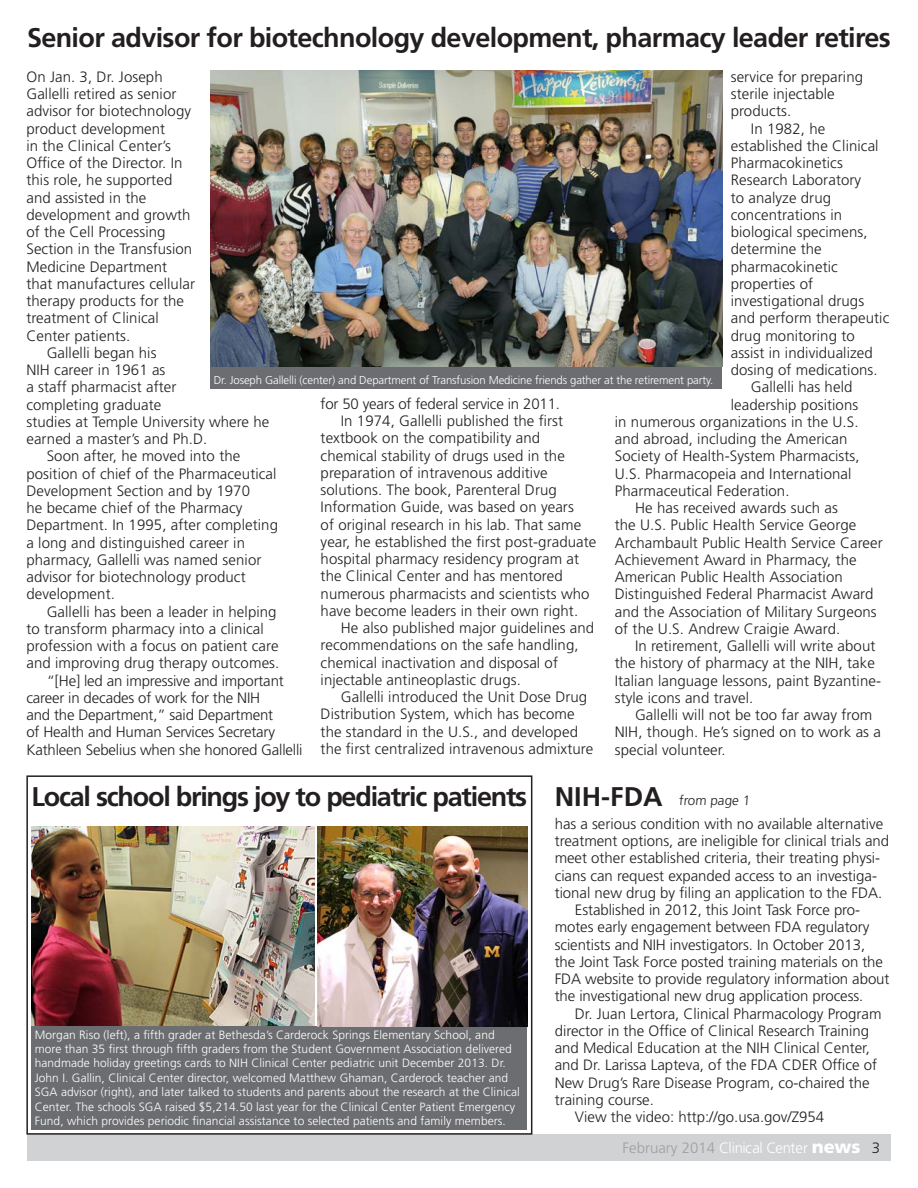
<style>
.page{position:relative;width:918px;height:1188px;background:#fff}
.page>*{position:absolute;margin:0;border:0;box-sizing:border-box;transform-origin:0 0}
.B_Head{font:700 27px "Frutiger LT Std";letter-spacing:-.025em;color:#231f20}
.B_Head-2{font:700 27px "Frutiger LT Std";letter-spacing:-.045em;color:#231f20}
.CC_News_Body{font:300 15px/17.2px "Frutiger LT Std";letter-spacing:.005em;color:#231f20}
.t1{font:300 15px "Frutiger LT Std";color:#fff}
.t2{font:300 13.5px "Frutiger LT Std";color:#231f20}
.t3{font:300 12px/14.4px "Frutiger LT Std";letter-spacing:.005em;color:#fff}
.t4{font:300 11.4px "Frutiger LT Std";letter-spacing:-.01em;color:#fff}
.s1{color:#9d9fa2}
.s2{font-weight:900;font-size:18px}
.s3{color:#231f20}
</style>
<div class="page">
<div style="left:27px;top:1134px;width:864px;height:27px;background:#d1d2d4"></div>
<div style="left:26px;top:775px;width:506px;height:360px;border:2px solid #231f20"></div>
<div style="left:211px;top:367px;width:511px;height:22px;background:#6c6d70"></div>
<img style="left:32px;top:827px;width:283px;height:199px">
<div style="left:32px;top:1026px;width:495px;height:104px;background:#6c6d70"></div>
<img style="left:318px;top:827px;width:209px;height:199px">
<img style="left:211px;top:71px;width:511px;height:296px">
<p class="B_Head" style="left:27px;top:22px;width:865px">Senior advisor for biotechnology development, pharmacy leader retires</p>
<p class="CC_News_Body" style="left:731px;top:68px;width:134px">service for preparing sterile injectable products.</p>
<p class="CC_News_Body" style="left:731px;top:120px;width:160px;text-indent:20px">In 1982, he established the Clinical<br>Pharmacokinetics<br>Research Laboratory<br>to analyze drug concentrations in biological specimens, determine the pharmacokinetic properties of investigational drugs and perform therapeutic drug monitoring to assist in individualized dosing of medications.</p>
<p class="CC_News_Body" style="left:751px;top:379px;width:103px">Gallelli has held</p>
<p class="CC_News_Body" style="left:731px;top:396px;width:129px">leadership positions</p>
<p class="CC_News_Body" style="left:615px;top:413px;width:245px">in numerous organizations in the U.S.</p>
<p class="CC_News_Body" style="left:615px;top:430px;width:234px">and abroad, including the American</p>
<p class="CC_News_Body" style="left:615px;top:448px;width:246px">Society of Health-System Pharmacists,</p>
<p class="CC_News_Body" style="left:615px;top:465px;width:238px">U.S. Pharmacopeia and International</p>
<p class="CC_News_Body" style="left:615px;top:482px;width:176px">Pharmaceutical Federation.</p>
<p class="CC_News_Body" style="left:615px;top:499px;width:269px;text-indent:20px">He has received awards such as<br>the U.S. Public Health Service George Archambault Public Health Service Career Achievement Award in Pharmacy, the American Public Health Association Distinguished Federal Pharmacist Award and the Association of Military Surgeons of the U.S. Andrew Craigie Award.</p>
<p class="CC_News_Body" style="left:615px;top:637px;width:268px;text-indent:20px">In retirement, Gallelli will write about the history of pharmacy at the NIH, take Italian language lessons, paint Byzantine&shy;style icons and travel.</p>
<p class="CC_News_Body" style="left:615px;top:706px;width:268px;text-indent:20px">Gallelli will not be too far away from<br>NIH, though. He’s signed on to work as a special volunteer.</p>
<p class="CC_News_Body" style="left:26px;top:68px;width:170px">On Jan. 3, Dr. Joseph<br>Gallelli retired as senior advisor for biotechnology product development<br>in the Clinical Center’s<br>Office of the Director. In this role, he supported and assisted in the development and growth of the Cell Processing<br>Section in the Transfusion<br>Medicine Department that manufactures cellular therapy products for the treatment of Clinical<br>Center patients.</p>
<p class="CC_News_Body" style="left:26px;top:344px;width:244px;text-indent:20px">Gallelli began his<br>NIH career in 1961 as<br>a staff pharmacist after<br>completing graduate<br>studies at Temple University where he earned a master’s and Ph.D.</p>
<p class="CC_News_Body" style="left:26px;top:448px;width:253px;text-indent:20px">Soon after, he moved into the position of chief of the Pharmaceutical<br>Development Section and by 1970<br>he became chief of the Pharmacy<br>Department. In 1995, after completing a long and distinguished career in pharmacy, Gallelli was named senior advisor for biotechnology product development.</p>
<p class="CC_News_Body" style="left:26px;top:603px;width:254px;text-indent:20px">Gallelli has been a leader in helping to transform pharmacy into a clinical profession with a focus on patient care and improving drug therapy outcomes.</p>
<p class="CC_News_Body" style="left:26px;top:672px;width:278px;text-indent:20px">“[He] led an impressive and important career in decades of work for the NIH<br>and the Department,” said Department<br>of Health and Human Services Secretary Kathleen Sebelius when she honored Gallelli</p>
<p class="t4" style="left:214px;top:374px;width:501px">Dr. Joseph Gallelli (center) and Department of Transfusion Medicine friends gather at the retirement party.</p>
<p class="CC_News_Body" style="left:321px;top:395px;width:241px">for 50 years of federal service in 2011.</p>
<p class="CC_News_Body" style="left:321px;top:413px;width:277px;text-indent:20px">In 1974, Gallelli published the first textbook on the compatibility and chemical stability of drugs used in the preparation of intravenous additive solutions. The book, Parenteral Drug Information Guide, was based on years<br>of original research in his lab. That same year, he established the first post-graduate hospital pharmacy residency program at the Clinical Center and has mentored numerous pharmacists and scientists who have become leaders in their own right.</p>
<p class="CC_News_Body" style="left:321px;top:620px;width:275px;text-indent:20px">He also published major guidelines and recommendations on the safe handling, chemical inactivation and disposal of injectable antineoplastic drugs.</p>
<p class="CC_News_Body" style="left:321px;top:689px;width:274px;text-indent:20px">Gallelli introduced the Unit Dose Drug Distribution System, which has become the standard in the U.S., and developed the first centralized intravenous admixture</p>
<p class="B_Head-2" style="left:32px;top:781px;width:497px">Local school brings joy to pediatric patients</p>
<p class="t3" style="left:35px;top:1027px;width:487px">Morgan Riso (left), a fifth grader at Bethesda’s Carderock Springs Elementary School, and more than 35 first through fifth graders from the Student Government Association delivered handmade holiday greetings cards to NIH Clinical Center pediatric unit December 2013. Dr.<br>John I. Gallin, Clinical Center director, welcomed Matthew Ghaman, Carderock teacher and SGA advisor (right), and later talked to students and parents about the research at the Clinical Center. The schools SGA raised $5,214.50 last year for the Clinical Center Patient Emergency Fund, which provides periodic financial assistance to selected patients and family members.</p>
<p class="B_Head" style="left:555px;top:781px;width:109px">NIH-FDA</p>
<p class="t2" style="left:679px;top:793px;width:74px">from page 1</p>
<p class="CC_News_Body" style="left:555px;top:815px;width:336px">has a serious condition with no available alternative treatment options, are ineligible for clinical trials and meet other established criteria, their treating physi&shy;cians can request expanded access to an investiga&shy;tional new drug by filing an application to the FDA.</p>
<p class="CC_News_Body" style="left:555px;top:902px;width:336px;text-indent:20px">Established in 2012, this Joint Task Force pro&shy;motes early engagement between FDA regulatory scientists and NIH investigators. In October 2013, the Joint Task Force posted training materials on the FDA website to provide regulatory information about the investigational new drug application process.</p>
<p class="CC_News_Body" style="left:555px;top:1005px;width:328px;text-indent:20px">Dr. Juan Lertora, Clinical Pharmacology Program director in the Office of Clinical Research Training and Medical Education at the NIH Clinical Center, and Dr. Larissa Lapteva, of the FDA CDER Office of New Drug’s Rare Disease Program, co-chaired the training course.</p>
<p class="CC_News_Body" style="left:575px;top:1109px;width:251px">View the video: http://go.usa.gov/Z954</p>
<p class="t1" style="left:623px;top:1139px;width:259px"><span class="s1">February 2014</span> Clinical Center <span class="s2">news</span> <span class="s3">3</span></p>
</div>
